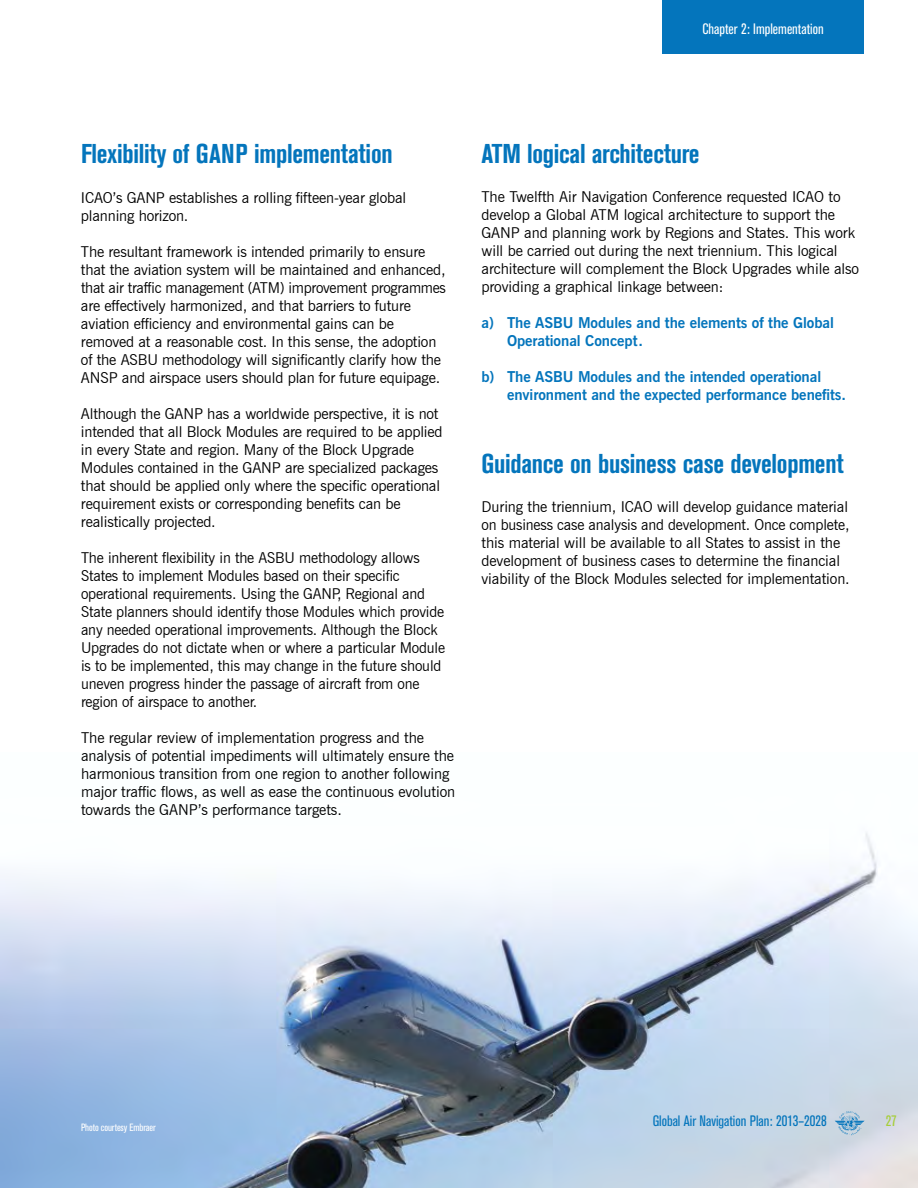
<style>
.page{position:relative;width:918px;height:1188px;background:#fff}
.page>*{position:absolute;margin:0;border:0;box-sizing:border-box;transform-origin:0 0}
.t1{font:700 condensed 27px "Akzidenz Grotesk BE";letter-spacing:-.01em;color:#0475bc}
.t2{font:15px/18px "News Gothic BT";letter-spacing:-.01em;color:#000}
.t3{font:15px/18px "News Gothic Bd BT";letter-spacing:-.005em;color:#0475bc}
.t4{font:condensed 15px "Akzidenz Grotesk BE";color:#0475bc}
.t5{font:condensed 15px "Akzidenz Grotesk BE";color:#fff}
.t6{font:condensed 15px "Akzidenz Grotesk BE";color:#a6ce39}
.t7{font:condensed 10.5px "Akzidenz Grotesk BE";letter-spacing:-.01em;color:#fff}
</style>
<div class="page">
<img style="left:0;top:832px;width:918px;height:356px">
<svg style="left:835px;top:1111px;width:29px;height:24px"></svg>
<div style="left:662px;top:0;width:202px;height:54px;background:#0475bc"></div>
<p class="t5" style="left:702px;top:20px;width:123px">Chapter 2: Implementation</p>
<h1 class="t1" style="left:81px;top:138px;width:313px">Flexibility of GANP implementation</h1>
<h1 class="t1" style="left:481px;top:138px;width:220px">ATM logical architecture</h1>
<p class="t2" style="left:81px;top:188px;width:327px">ICAO’s GANP establishes a rolling fifteen-year global planning horizon.</p>
<p class="t2" style="left:81px;top:242px;width:367px">The resultant framework is intended primarily to ensure that the aviation system will be maintained and enhanced, that air traffic management (ATM) improvement programmes are effectively harmonized, and that barriers to future aviation efficiency and environmental gains can be removed at a reasonable cost. In this sense, the adoption of the ASBU methodology will significantly clarify how the ANSP and airspace users should plan for future equipage.</p>
<p class="t2" style="left:81px;top:404px;width:363px">Although the GANP has a worldwide perspective, it is not intended that all Block Modules are required to be applied in every State and region. Many of the Block Upgrade Modules contained in the GANP are specialized packages that should be applied only where the specific operational requirement exists or corresponding benefits can be realistically projected.</p>
<p class="t2" style="left:81px;top:548px;width:366px">The inherent flexibility in the ASBU methodology allows States to implement Modules based on their specific operational requirements. Using the GANP, Regional and State planners should identify those Modules which provide any needed operational improvements. Although the Block Upgrades do not dictate when or where a particular Module is to be implemented, this may change in the future should uneven progress hinder the passage of aircraft from one region of airspace to another.</p>
<p class="t2" style="left:81px;top:728px;width:376px">The regular review of implementation progress and the analysis of potential impediments will ultimately ensure the harmonious transition from one region to another following major traffic flows, as well as ease the continuous evolution towards the GANP’s performance targets.</p>
<p class="t2" style="left:482px;top:188px;width:379px">The Twelfth Air Navigation Conference requested ICAO to develop a Global ATM logical architecture to support the GANP and planning work by Regions and States. This work will be carried out during the next triennium. This logical architecture will complement the Block Upgrades while also providing a graphical linkage between:</p>
<p class="t3" style="left:507px;top:314px;width:328px;text-indent:-26px">a) The ASBU Modules and the elements of the Global<br>Operational Concept.</p>
<p class="t3" style="left:507px;top:368px;width:341px;text-indent:-26px">b) The ASBU Modules and the intended operational environment and the expected performance benefits.</p>
<h1 class="t1" style="left:481px;top:448px;width:364px">Guidance on business case development</h1>
<p class="t2" style="left:481px;top:498px;width:370px">During the triennium, ICAO will develop guidance material on business case analysis and development. Once complete, this material will be available to all States to assist in the development of business cases to determine the financial viability of the Block Modules selected for implementation.</p>
<p class="t7" style="left:81px;top:1121px;width:76px">Photo courtesy Embraer</p>
<p class="t4" style="left:653px;top:1112px;width:176px">Global Air Navigation Plan: 2013–2028</p>
<p class="t6" style="left:886px;top:1112px;width:12px">27</p>
</div>
